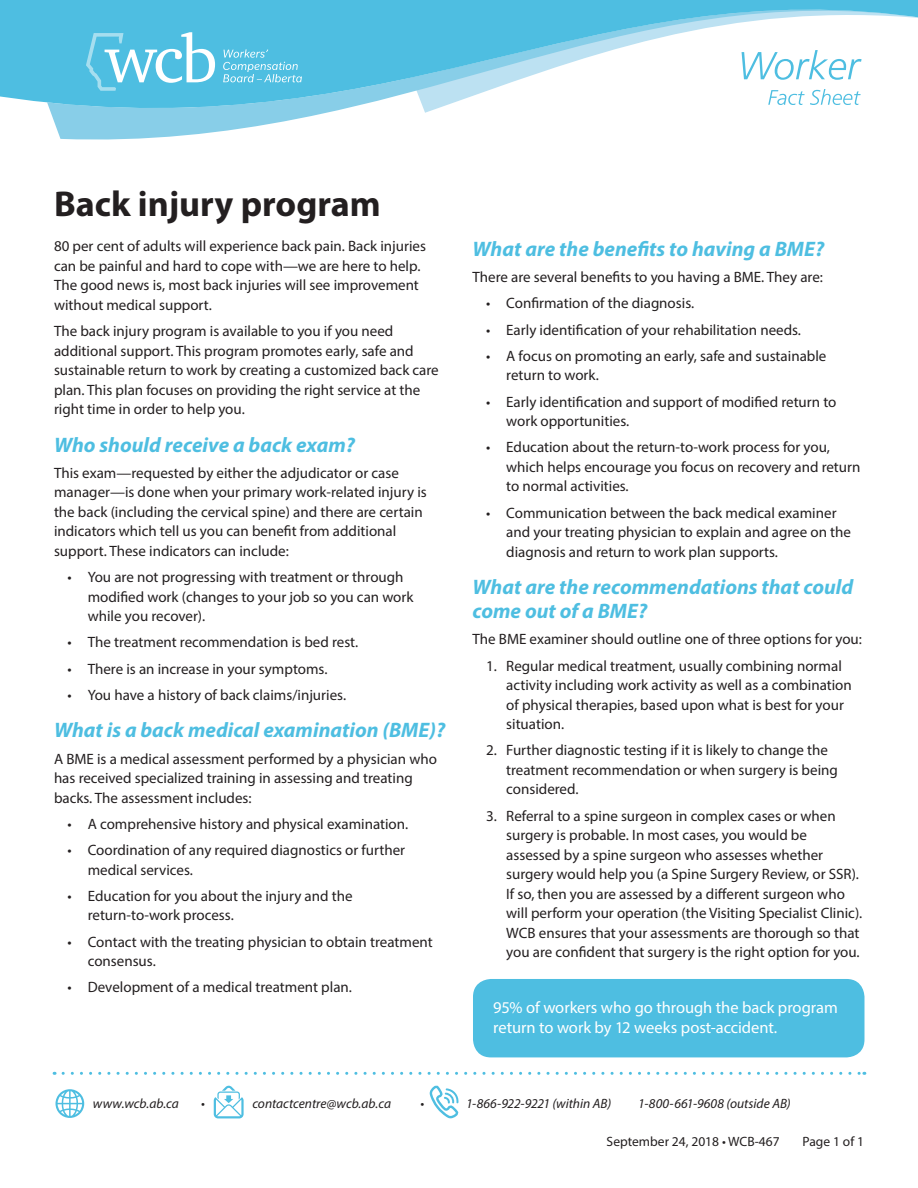
<style>
.page{position:relative;width:918px;height:1188px;background:#fff}
.page>*{position:absolute;margin:0;border:0;box-sizing:border-box;transform-origin:0 0}
.Main_title_copy{font:700 36px "Myriad Pro";color:#231f20}
.Question{font:italic 700 21px/24px "Myriad Pro";color:#4ebee1}
.text_box_subtitle{font:16.5px/19.8px "Myriad Pro";letter-spacing:-.005em;color:#fff}
.Body_Text{font:15px/19.5px "Myriad Pro";color:#231f20}
.t1{font:italic 13.5px "Myriad Pro";color:#231f20}
.t2{font:13.5px "Myriad Pro";color:#231f20}
</style>
<div class="page">
<svg style="left:0;top:0;width:918px;height:140px"></svg>
<svg style="left:742px;top:50px;width:120px;height:30px"></svg>
<svg style="left:768px;top:89px;width:93px;height:16px"></svg>
<svg style="left:430px;top:1086px;width:29px;height:32px"></svg>
<svg style="left:214px;top:1086px;width:30px;height:32px"></svg>
<svg style="left:63px;top:1072px;width:802px;height:3px"></svg>
<svg style="left:56px;top:1089px;width:28px;height:29px"></svg>
<svg style="left:223px;top:49px;width:79px;height:33px;background:#6ac8e5"></svg>
<svg style="left:86px;top:32px;width:129px;height:59px"></svg>
<div style="left:473px;top:979px;width:391px;height:78px;background:#4ebee1;border-radius:18px"></div>
<p class="Main_title_copy" style="left:54px;top:180px;width:328px">Back injury program</p>
<p class="Body_Text" style="left:54px;top:236px;width:374px">80 per cent of adults will experience back pain. Back injuries can be painful and hard to cope with—we are here to help.<br>The good news is, most back injuries will see improvement without medical support.</p>
<p class="Body_Text" style="left:54px;top:321px;width:386px">The back injury program is available to you if you need additional support. This program promotes early, safe and sustainable return to work by creating a customized back care plan. This plan focuses on providing the right service at the right time in order to help you.</p>
<p class="Question" style="left:54px;top:432px;width:303px">Who should receive a back exam?</p>
<p class="Body_Text" style="left:54px;top:463px;width:374px">This exam—requested by either the adjudicator or case manager—is done when your primary work-related injury is the back (including the cervical spine) and there are certain indicators which tell us you can benefit from additional support. These indicators can include:</p>
<p class="Body_Text" style="left:88px;top:567px;width:327px;text-indent:-20px">• You are not progressing with treatment or through modified work (changes to your job so you can work while you recover).</p>
<p class="Body_Text" style="left:68px;top:632px;width:292px">• The treatment recommendation is bed rest.</p>
<p class="Body_Text" style="left:68px;top:659px;width:262px">• There is an increase in your symptoms.</p>
<p class="Body_Text" style="left:68px;top:685px;width:280px">• You have a history of back claims/injuries.</p>
<p class="Question" style="left:54px;top:718px;width:393px">What is a back medical examination (BME)?</p>
<p class="Body_Text" style="left:54px;top:749px;width:384px">A BME is a medical assessment performed by a physician who has received specialized training in assessing and treating backs. The assessment includes:</p>
<p class="Body_Text" style="left:68px;top:814px;width:342px">• A comprehensive history and physical examination.</p>
<p class="Body_Text" style="left:88px;top:840px;width:319px;text-indent:-20px">• Coordination of any required diagnostics or further medical services.</p>
<p class="Body_Text" style="left:88px;top:886px;width:266px;text-indent:-20px">• Education for you about the injury and the return-to-work process.</p>
<p class="Body_Text" style="left:88px;top:932px;width:347px;text-indent:-20px">• Contact with the treating physician to obtain treatment consensus.</p>
<p class="Body_Text" style="left:68px;top:977px;width:286px">• Development of a medical treatment plan.</p>
<p class="Question" style="left:472px;top:236px;width:353px">What are the benefits to having a BME?</p>
<p class="Body_Text" style="left:472px;top:267px;width:352px">There are several benefits to you having a BME. They are:</p>
<p class="Body_Text" style="left:486px;top:293px;width:210px">• Confirmation of the diagnosis.</p>
<p class="Body_Text" style="left:486px;top:320px;width:317px">• Early identification of your rehabilitation needs.</p>
<p class="Body_Text" style="left:506px;top:346px;width:322px;text-indent:-20px">• A focus on promoting an early, safe and sustainable return to work.</p>
<p class="Body_Text" style="left:506px;top:392px;width:332px;text-indent:-20px">• Early identification and support of modified return to work opportunities.</p>
<p class="Body_Text" style="left:506px;top:437px;width:356px;text-indent:-20px">• Education about the return-to-work process for you, which helps encourage you focus on recovery and return to normal activities.</p>
<p class="Body_Text" style="left:506px;top:503px;width:346px;text-indent:-20px">• Communication between the back medical examiner and your treating physician to explain and agree on the diagnosis and return to work plan supports.</p>
<p class="Question" style="left:472px;top:574px;width:382px">What are the recommendations that could come out of a BME?</p>
<p class="Body_Text" style="left:472px;top:629px;width:391px">The BME examiner should outline one of three options for you:</p>
<p class="Body_Text" style="left:506px;top:656px;width:347px;text-indent:-20px">1. Regular medical treatment, usually combining normal activity including work activity as well as a combination of physical therapies, based upon what is best for your situation.</p>
<p class="Body_Text" style="left:506px;top:740px;width:333px;text-indent:-20px">2. Further diagnostic testing if it is likely to change the treatment recommendation or when surgery is being considered.</p>
<p class="Body_Text" style="left:506px;top:806px;width:358px;text-indent:-20px">3. Referral to a spine surgeon in complex cases or when surgery is probable. In most cases, you would be assessed by a spine surgeon who assesses whether surgery would help you (a Spine Surgery Review, or SSR).<br>If so, then you are assessed by a different surgeon who will perform your operation (the Visiting Specialist Clinic).<br>WCB ensures that your assessments are thorough so that you are confident that surgery is the right option for you.</p>
<p class="text_box_subtitle" style="left:493px;top:997px;width:346px">95% of workers who go through the back program return to work by 12 weeks post-accident.</p>
<p class="t1" style="left:93px;top:1095px;width:88px">www.wcb.ab.ca</p>
<p class="t1" style="left:201px;top:1095px;width:5px">•</p>
<p class="t1" style="left:252px;top:1095px;width:140px">contactcentre@wcb.ab.ca</p>
<p class="t1" style="left:421px;top:1095px;width:5px">•</p>
<p class="t1" style="left:466px;top:1095px;width:147px">1-866-922-9221 (within AB)</p>
<p class="t1" style="left:638px;top:1095px;width:154px">1-800-661-9608 (outside AB)</p>
<p class="t2" style="left:607px;top:1133px;width:175px">September 24, 2018 • WCB-467</p>
<p class="t2" style="left:803px;top:1133px;width:63px">Page 1 of 1</p>
</div>
